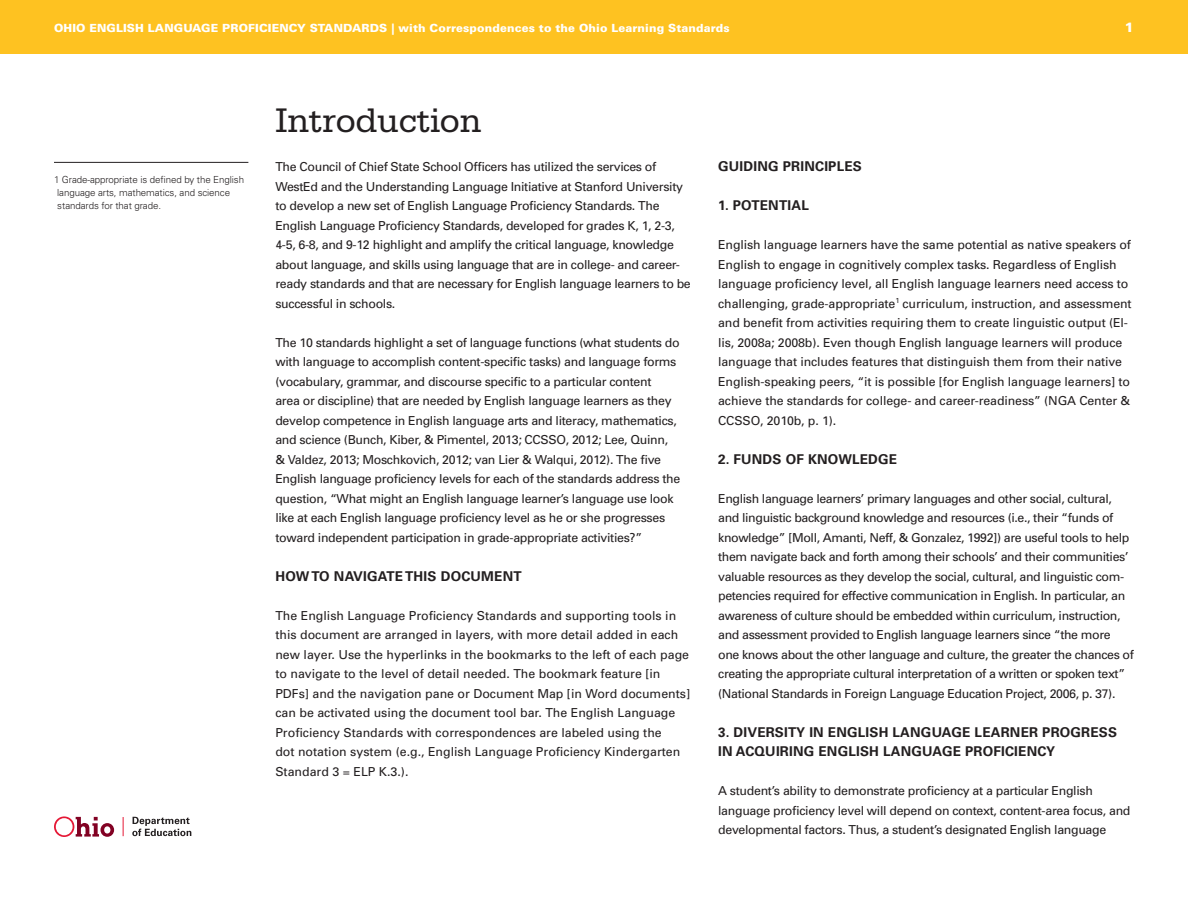
<style>
.page{position:relative;width:1188px;height:918px;background:#fff}
.page>*{position:absolute;margin:0;border:0;box-sizing:border-box;transform-origin:0 0}
.t1{font:36px "Serifa Std";letter-spacing:-.01em;color:#231f20}
.t2{font:700 13.5px/19.5px "Univers LT Std";letter-spacing:.015em;color:#231f20}
.t3{font:900 13.5px "Univers LT Std";color:#fff}
.t4{font:12.3px/19.5px "Univers";letter-spacing:-.025em;color:#231f20}
.t5{font:12.3px/19.5px "Univers";color:#231f20}
.t6{font:900 11.25px "Univers LT Std";letter-spacing:.01em;color:#fff}
.t7{font:300 9.75px/12.8px "Univers LT Std";letter-spacing:-.01em;color:#231f20}
</style>
<div class="page">
<div style="left:0;top:0;width:1188px;height:54px;background:#fec221"></div>
<svg style="left:54px;top:816px;width:60px;height:21px"></svg>
<svg style="left:123px;top:817px;width:1px;height:19px"></svg>
<svg style="left:132px;top:817px;width:59px;height:19px"></svg>
<hr style="left:54px;top:162px;width:194px;height:1px;background:#231f20">
<p class="t6" style="left:54px;top:21px;width:677px">OHIO ENGLISH LANGUAGE PROFICIENCY STANDARDS | with Correspondences to the Ohio Learning Standards</p>
<p class="t3" style="left:1125px;top:19px;width:11px">1</p>
<p class="t7" style="left:57px;top:174px;width:188px;text-indent:-3px">1 Grade-appropriate is defined by the English language arts, mathematics, and science standards for that grade.</p>
<h1 class="t1" style="left:275px;top:100px;width:208px">Introduction</h1>
<p class="t4" style="left:275px;top:157px;width:417px">The Council of Chief State School Officers has utilized the services of WestEd and the Understanding Language Initiative at Stanford University to develop a new set of English Language Proficiency Standards. The English Language Proficiency Standards, developed for grades K, 1, 2-3, 4-5, 6-8, and 9-12 highlight and amplify the critical language, knowledge about language, and skills using language that are in college- and career&shy;ready standards and that are necessary for English language learners to be successful in schools.</p>
<p class="t4" style="left:275px;top:332px;width:407px">The 10 standards highlight a set of language functions (what students do with language to accomplish content-specific tasks) and language forms (vocabulary, grammar, and discourse specific to a particular content<br>area or discipline) that are needed by English language learners as they develop competence in English language arts and literacy, mathematics, and science (Bunch, Kiber, &amp; Pimentel, 2013; CCSSO, 2012; Lee, Quinn, &amp; Valdez, 2013; Moschkovich, 2012; van Lier &amp; Walqui, 2012). The five English language proficiency levels for each of the standards address the question, “What might an English language learner’s language use look like at each English language proficiency level as he or she progresses toward independent participation in grade-appropriate activities?”</p>
<p class="t2" style="left:275px;top:566px;width:248px">HOW TO NAVIGATE THIS DOCUMENT</p>
<p class="t5" style="left:275px;top:605px;width:416px">The English Language Proficiency Standards and supporting tools in this document are arranged in layers, with more detail added in each new layer. Use the hyperlinks in the bookmarks to the left of each page to navigate to the level of detail needed. The bookmark feature [in PDFs] and the navigation pane or Document Map [in Word documents] can be activated using the document tool bar. The English Language Proficiency Standards with correspondences are labeled using the<br>dot notation system (e.g., English Language Proficiency Kindergarten Standard 3 = ELP K.3.).</p>
<p class="t2" style="left:718px;top:157px;width:145px">GUIDING PRINCIPLES</p>
<p class="t2" style="left:718px;top:196px;width:92px">1. POTENTIAL</p>
<p class="t4" style="left:718px;top:235px;width:415px">English language learners have the same potential as native speakers of English to engage in cognitively complex tasks. Regardless of English language proficiency level, all English language learners need access to challenging, grade-appropriate<sup>1</sup> curriculum, instruction, and assessment and benefit from activities requiring them to create linguistic output (El&shy;lis, 2008a; 2008b). Even though English language learners will produce language that includes features that distinguish them from their native English-speaking peers, “it is possible [for English language learners] to achieve the standards for college- and career-readiness” (NGA Center &amp; CCSSO, 2010b, p. 1).</p>
<p class="t2" style="left:718px;top:449px;width:180px">2. FUNDS OF KNOWLEDGE</p>
<p class="t4" style="left:718px;top:488px;width:417px">English language learners’ primary languages and other social, cultural, and linguistic background knowledge and resources (i.e., their “funds of knowledge” [Moll, Amanti, Neff, &amp; Gonzalez, 1992]) are useful tools to help them navigate back and forth among their schools’ and their communities’ valuable resources as they develop the social, cultural, and linguistic com&shy;petencies required for effective communication in English. In particular, an awareness of culture should be embedded within curriculum, instruction, and assessment provided to English language learners since “the more one knows about the other language and culture, the greater the chances of creating the appropriate cultural interpretation of a written or spoken text” (National Standards in Foreign Language Education Project, 2006, p. 37).</p>
<p class="t2" style="left:718px;top:722px;width:400px">3. DIVERSITY IN ENGLISH LANGUAGE LEARNER PROGRESS<br>IN ACQUIRING ENGLISH LANGUAGE PROFICIENCY</p>
<p class="t4" style="left:718px;top:781px;width:414px">A student’s ability to demonstrate proficiency at a particular English language proficiency level will depend on context, content-area focus, and developmental factors. Thus, a student’s designated English language</p>
</div>
